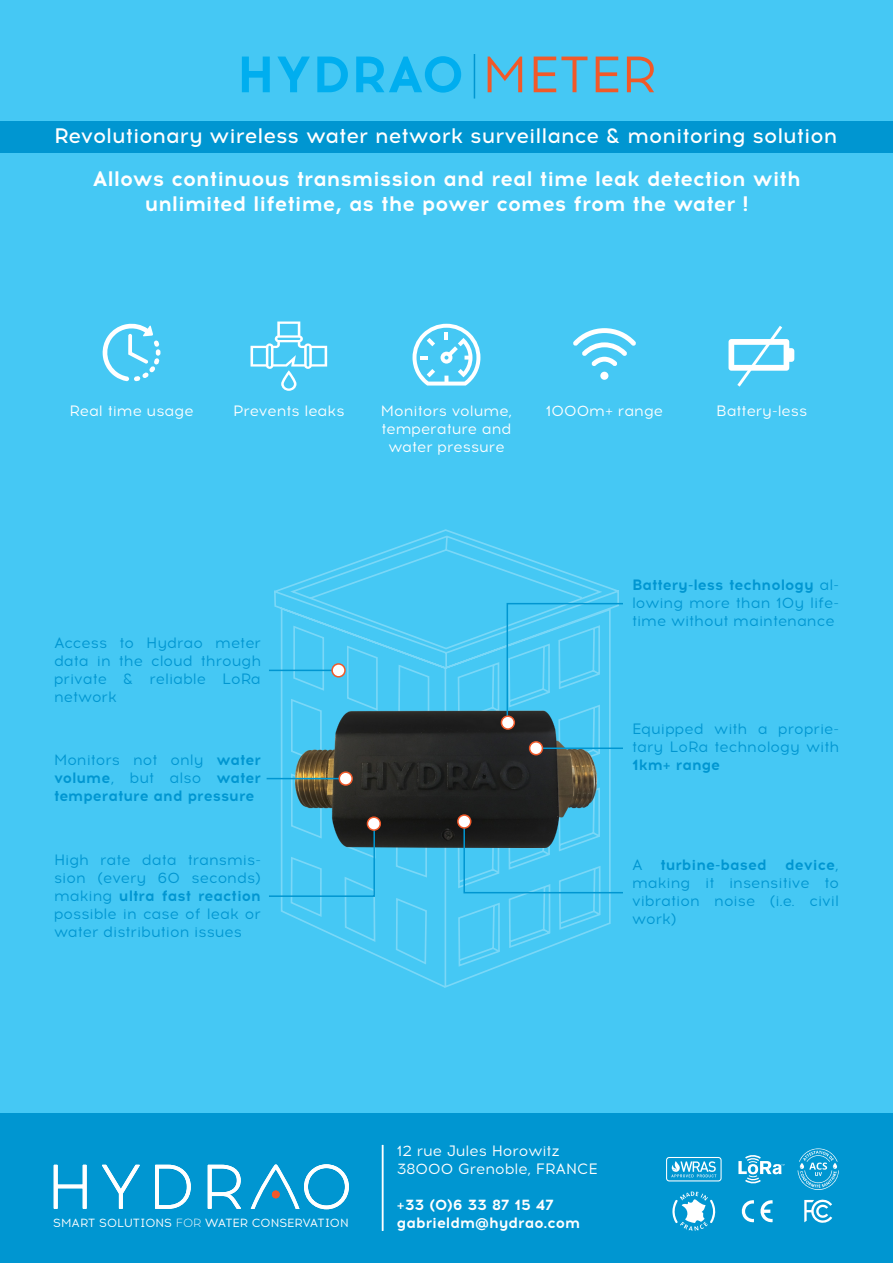
<style>
.page{position:relative;width:893px;height:1263px;background:#fff}
.page>*{position:absolute;margin:0;border:0;box-sizing:border-box;transform-origin:0 0}
.t1{font:700 51px "Acrom";color:#00aeef}
.t2{font:700 21px "Acrom";color:#fff}
.t3{font:500 21px "Acrom";color:#fff}
.t4{font:15px/18px "Acrom";color:#0096d1;text-align:justify}
.t5{font:15px/18px "Acrom";color:#fff}
.t6{font:700 15px/18px "Acrom";color:#0096d1;text-align:justify}
.t7{font:700 15px "Acrom";color:#fff}
.t8{font:11.85px "Acrom";color:#fff}
.s1{font-weight:400;color:#f15929}
.s2{font-weight:400}
.s3{font-weight:700}
.s4{font-weight:300}
</style>
<div class="page">
<div style="left:0;top:1113px;width:893px;height:150px;background:#0096d1"></div>
<svg style="left:745px;top:1180px;width:16px;height:4px"></svg>
<svg style="left:745px;top:1154px;width:16px;height:5px"></svg>
<svg style="left:747px;top:1177px;width:12px;height:4px"></svg>
<svg style="left:738px;top:1157px;width:46px;height:21px"></svg>
<svg style="left:666px;top:1157px;width:56px;height:25px"></svg>
<svg style="left:798px;top:1148px;width:41px;height:42px"></svg>
<svg style="left:672px;top:1191px;width:44px;height:40px"></svg>
<svg style="left:760px;top:1200px;width:13px;height:22px"></svg>
<svg style="left:741px;top:1200px;width:13px;height:22px"></svg>
<svg style="left:804px;top:1199px;width:28px;height:24px"></svg>
<div style="left:0;top:0;width:893px;height:1113px;background:#45c8f4"></div>
<svg style="left:273px;top:529px;width:346px;height:459px"></svg>
<div style="left:0;top:121px;width:893px;height:32px;background:#0096d1"></div>
<img style="left:289px;top:687px;width:315px;height:170px">
<svg style="left:54px;top:1165px;width:33px;height:44px"></svg>
<svg style="left:102px;top:1165px;width:38px;height:44px"></svg>
<svg style="left:155px;top:1165px;width:36px;height:44px"></svg>
<svg style="left:208px;top:1165px;width:33px;height:44px"></svg>
<svg style="left:251px;top:1164px;width:98px;height:45px"></svg>
<div style="left:272px;top:1190px;width:8px;height:8px;background:#f15929;border-radius:50%"></div>
<hr style="left:382px;top:1145px;width:1px;height:86px;background:#fff">
<svg style="left:463px;top:820px;width:160px;height:74px"></svg>
<svg style="left:269px;top:822px;width:107px;height:76px"></svg>
<hr style="left:269px;top:670px;width:70px;height:1px;background:#0096d1">
<hr style="left:536px;top:747px;width:87px;height:2px;background:#0096d1">
<svg style="left:506px;top:602px;width:117px;height:119px"></svg>
<div style="left:458px;top:815px;width:13px;height:13px;background:#fff;border-radius:50%"></div>
<div style="left:457px;top:814px;width:14px;height:15px;border:2px solid #f15929;border-radius:50%"></div>
<div style="left:367px;top:817px;width:13px;height:13px;background:#fff;border-radius:50%"></div>
<div style="left:367px;top:816px;width:14px;height:15px;border:2px solid #f15929;border-radius:50%"></div>
<div style="left:332px;top:664px;width:13px;height:13px;background:#fff;border-radius:50%"></div>
<div style="left:331px;top:663px;width:15px;height:14px;border:2px solid #f15929;border-radius:50%"></div>
<div style="left:530px;top:742px;width:12px;height:13px;background:#fff;border-radius:50%"></div>
<div style="left:529px;top:741px;width:14px;height:14px;border:2px solid #f15929;border-radius:50%"></div>
<div style="left:501px;top:716px;width:13px;height:13px;background:#fff;border-radius:50%"></div>
<div style="left:501px;top:715px;width:14px;height:15px;border:2px solid #f15929;border-radius:50%"></div>
<svg style="left:251px;top:321px;width:76px;height:70px"></svg>
<svg style="left:102px;top:323px;width:58px;height:58px"></svg>
<svg style="left:728px;top:326px;width:66px;height:61px"></svg>
<svg style="left:412px;top:324px;width:68px;height:62px"></svg>
<div style="left:600px;top:372px;width:8px;height:8px;background:#fff;border-radius:50%"></div>
<svg style="left:573px;top:328px;width:63px;height:38px"></svg>
<hr style="left:267px;top:778px;width:79px;height:1px;background:#0096d1">
<div style="left:339px;top:772px;width:13px;height:13px;background:#fff;border-radius:50%"></div>
<div style="left:339px;top:771px;width:14px;height:15px;border:2px solid #f15929;border-radius:50%"></div>
<hr style="left:474px;top:54px;width:1px;height:45px;background:#0096d1">
<p class="t1" style="left:236px;top:38px;width:421px">HYDRAO <span class="s1">METER</span></p>
<p class="t3" style="left:54px;top:121px;width:785px">Revolutionary wireless water network surveillance &amp; monitoring solution</p>
<p class="t2" style="left:92px;top:164px;width:710px">Allows continuous transmission and real time leak detection with</p>
<p class="t2" style="left:145px;top:189px;width:605px">unlimited lifetime, as the power comes from the water !</p>
<p class="t5" style="left:70px;top:403px;width:126px">Real time usage</p>
<p class="t5" style="left:233px;top:403px;width:113px">Prevents leaks</p>
<p class="t5" style="left:381px;top:403px;width:133px">Monitors volume,</p>
<p class="t5" style="left:546px;top:403px;width:119px">1000m+ range</p>
<p class="t5" style="left:716px;top:403px;width:93px">Battery-less</p>
<p class="t5" style="left:381px;top:421px;width:132px;text-align:center">temperature and water pressure</p>
<p class="t4" style="left:54px;top:634px;width:209px">Access to Hydrao meter data in the cloud through private &amp; reliable LoRa network</p>
<p class="t6" style="left:54px;top:750px;width:208px"><span class="s2">Monitors not only</span> water volume<span class="s2">, but also</span> water temperature and pressure</p>
<p class="t4" style="left:54px;top:851px;width:208px">High rate data transmis&shy;sion (every 60 seconds) making <span class="s3">ultra fast reaction </span>possible in case of leak or water distribution issues</p>
<p class="t4" style="left:632px;top:576px;width:208px"><span class="s3">Battery-less technology</span> al&shy;lowing more than 10y life&shy;time without maintenance</p>
<p class="t4" style="left:632px;top:720px;width:209px">Equipped with a proprie&shy;tary LoRa technology with <span class="s3">1km+ range</span></p>
<p class="t4" style="left:632px;top:856px;width:208px">A <span class="s3">turbine-based device</span>, making it insensitive to vibration noise (i.e. civil work)</p>
<p class="t5" style="left:397px;top:1142px;width:202px">12 rue Jules Horowitz<br>38000 Grenoble, FRANCE</p>
<p class="t7" style="left:397px;top:1194px;width:158px">+33 (0)6 33 87 15 47</p>
<p class="t8" style="left:53px;top:1215px;width:297px">SMART SOLUTIONS <span class="s4">FOR</span> WATER CONSERVATION</p>
<p class="t7" style="left:397px;top:1212px;width:185px">gabrieldm@hydrao.com</p>
</div>
